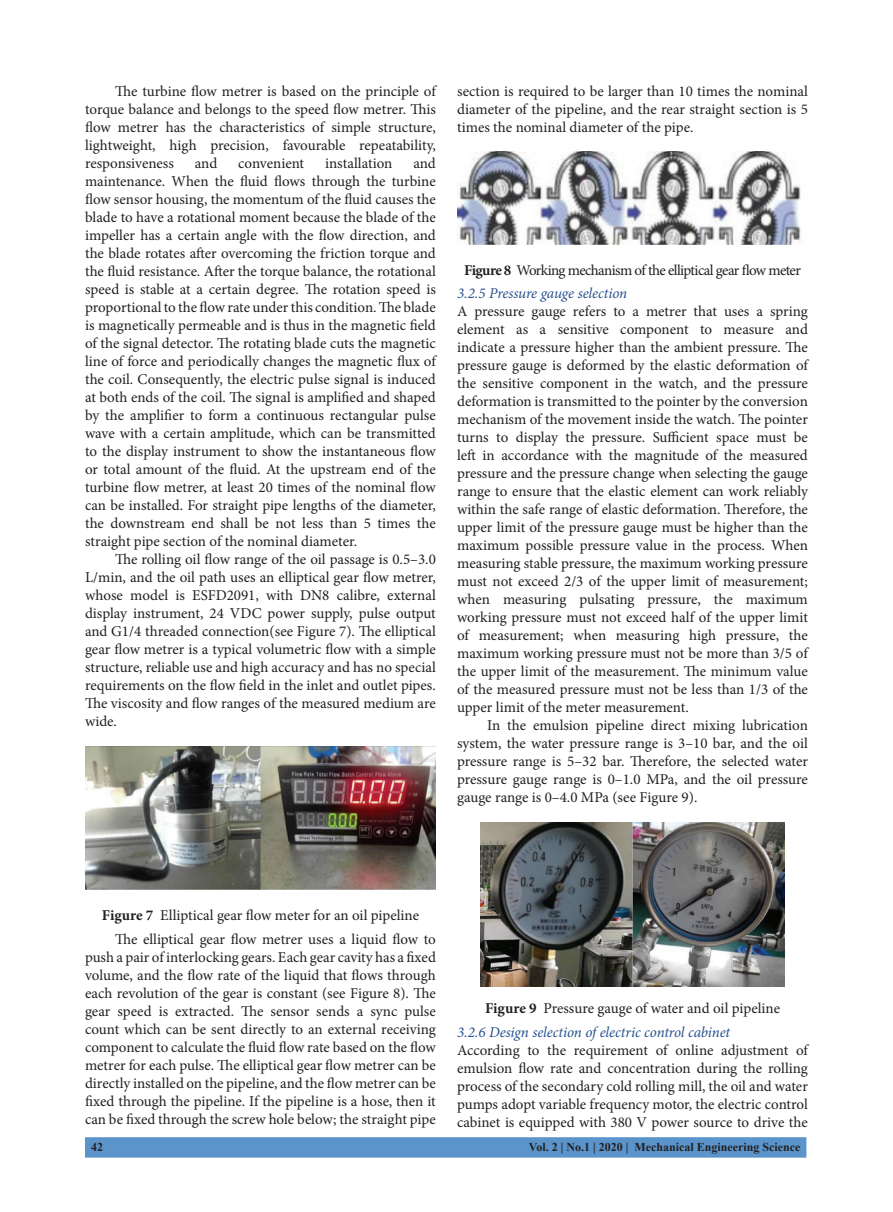
<style>
.page{position:relative;width:893px;height:1212px;background:#fff}
.page>*{position:absolute;margin:0;border:0;box-sizing:border-box;transform-origin:0 0}
.t1{font:15px/18px "Minion Pro";letter-spacing:-.005em;color:#231f20;text-align:justify}
.t2{font:italic 15px/23.4px "Minion Pro";letter-spacing:-.01em;color:#27518f}
.t3{font:15px/23.4px "Minion Pro";letter-spacing:-.045em;color:#231f20}
.t4{font:700 12px "Times New Roman";color:#231f20}
.s1{font-weight:700}
.s2{font-style:italic;color:#27518f}
.s3{font-weight:700;font-style:normal;color:#231f20}
.s4{font-style:normal;color:#231f20}
</style>
<div class="page">
<div style="left:85px;top:1137px;width:721px;height:20px;background:#5a94ca"></div>
<img style="left:86px;top:746px;width:349px;height:144px">
<img style="left:457px;top:152px;width:344px;height:92px">
<img style="left:480px;top:822px;width:304px;height:165px">
<p class="t1" style="left:85px;top:82px;width:352px;text-indent:30px">The turbine flow metrer is based on the principle of torque balance and belongs to the speed flow metrer. This flow metrer has the characteristics of simple structure, lightweight, high precision, favourable repeatability, responsiveness</p>
<p class="t1" style="left:85px;top:154px;width:352px;text-indent:328px">and maintenance. When the fluid flows through the turbine flow sensor housing, the momentum of the fluid causes the blade to have a rotational moment because the blade of the impeller has a certain angle with the flow direction, and the blade rotates after overcoming the friction torque and the fluid resistance. After the torque balance, the rotational speed is stable at a certain degree. The rotation speed is proportional to the flow rate under this condition. The blade is magnetically permeable and is thus in the magnetic field of the signal detector. The rotating blade cuts the magnetic line of force and periodically changes the magnetic flux of the coil. Consequently, the electric pulse signal is induced at both ends of the coil. The signal is amplified and shaped by the amplifier to form a continuous rectangular pulse wave with a certain amplitude, which can be transmitted to the display instrument to show the instantaneous flow or total amount of the fluid. At the upstream end of the turbine flow metrer, at least 20 times of the nominal flow can be installed. For straight pipe lengths of the diameter, the downstream end shall be not less than 5 times the straight pipe section of the nominal diameter.</p>
<p class="t1" style="left:85px;top:550px;width:352px;text-indent:30px">The rolling oil flow range of the oil passage is 0.5–3.0<br>L/min, and the oil path uses an elliptical gear flow metrer, whose model is ESFD2091, with DN8 calibre, external display instrument, 24 VDC power supply, pulse output and G1/4 threaded connection(see Figure 7). The elliptical gear flow metrer is a typical volumetric flow with a simple structure, reliable use and high accuracy and has no special requirements on the flow field in the inlet and outlet pipes.<br>The viscosity and flow ranges of the measured medium are wide.</p>
<p class="t1" style="left:195px;top:154px;width:24px">and</p>
<p class="t1" style="left:238px;top:154px;width:67px">convenient</p>
<p class="t1" style="left:325px;top:154px;width:69px">installation</p>
<p class="t1" style="left:457px;top:82px;width:352px">section is required to be larger than 10 times the nominal diameter of the pipeline, and the rear straight section is 5 times the nominal diameter of the pipe.</p>
<p class="t3" style="left:457px;top:258px;width:345px;text-indent:7px"><span class="s1">Figure 8</span> Working mechanism of the elliptical gear flow meter<br><span class="s2">3.2.5 Pressure gauge selection</span></p>
<p class="t1" style="left:457px;top:302px;width:352px">A pressure gauge refers to a metrer that uses a spring element as a sensitive component to measure and indicate a pressure higher than the ambient pressure. The pressure gauge is deformed by the elastic deformation of the sensitive component in the watch, and the pressure deformation is transmitted to the pointer by the conversion mechanism of the movement inside the watch. The pointer turns to display the pressure. Sufficient space must be left in accordance with the magnitude of the measured pressure and the pressure change when selecting the gauge range to ensure that the elastic element can work reliably within the safe range of elastic deformation. Therefore, the upper limit of the pressure gauge must be higher than the maximum possible pressure value in the process. When measuring stable pressure, the maximum working pressure must not exceed 2/3 of the upper limit of measurement; when measuring pulsating pressure, the maximum working pressure must not exceed half of the upper limit of measurement; when measuring high pressure, the maximum working pressure must not be more than 3/5 of the upper limit of the measurement. The minimum value of the measured pressure must not be less than 1/3 of the upper limit of the meter measurement.</p>
<p class="t1" style="left:457px;top:716px;width:352px;text-indent:30px">In the emulsion pipeline direct mixing lubrication system, the water pressure range is 3–10 bar, and the oil pressure range is 5–32 bar. Therefore, the selected water pressure gauge range is 0–1.0 MPa, and the oil pressure gauge range is 0–4.0 MPa (see Figure 9).</p>
<p class="t1" style="left:115px;top:904px;width:322px;line-height:23.4px;text-indent:-13px"><span class="s1">Figure 7</span> Elliptical gear flow meter for an oil pipeline<br>The elliptical gear flow metrer uses a liquid flow to</p>
<p class="t1" style="left:85px;top:948px;width:352px">push a pair of interlocking gears. Each gear cavity has a fixed volume, and the flow rate of the liquid that flows through each revolution of the gear is constant (see Figure 8). The gear speed is extracted. The sensor sends a sync pulse count which can be sent directly to an external receiving component to calculate the fluid flow rate based on the flow metrer for each pulse. The elliptical gear flow metrer can be directly installed on the pipeline, and the flow metrer can be fixed through the pipeline. If the pipeline is a hose, then it can be fixed through the screw hole below; the straight pipe</p>
<p class="t2" style="left:457px;top:996px;width:324px;text-indent:28px"><span class="s3">Figure 9</span> <span class="s4">Pressure gauge of water and oil pipeline<br></span>3.2.6 Design selection of electric control cabinet</p>
<p class="t1" style="left:457px;top:1041px;width:352px">According to the requirement of online adjustment of emulsion flow rate and concentration during the rolling process of the secondary cold rolling mill, the oil and water pumps adopt variable frequency motor, the electric control cabinet is equipped with 380 V power source to drive the</p>
<p class="t4" style="left:91px;top:1139px;width:13px">42</p>
<p class="t4" style="left:529px;top:1139px;width:273px">Vol. 2 | No.1 | 2020 | Mechanical Engineering Science</p>
</div>
